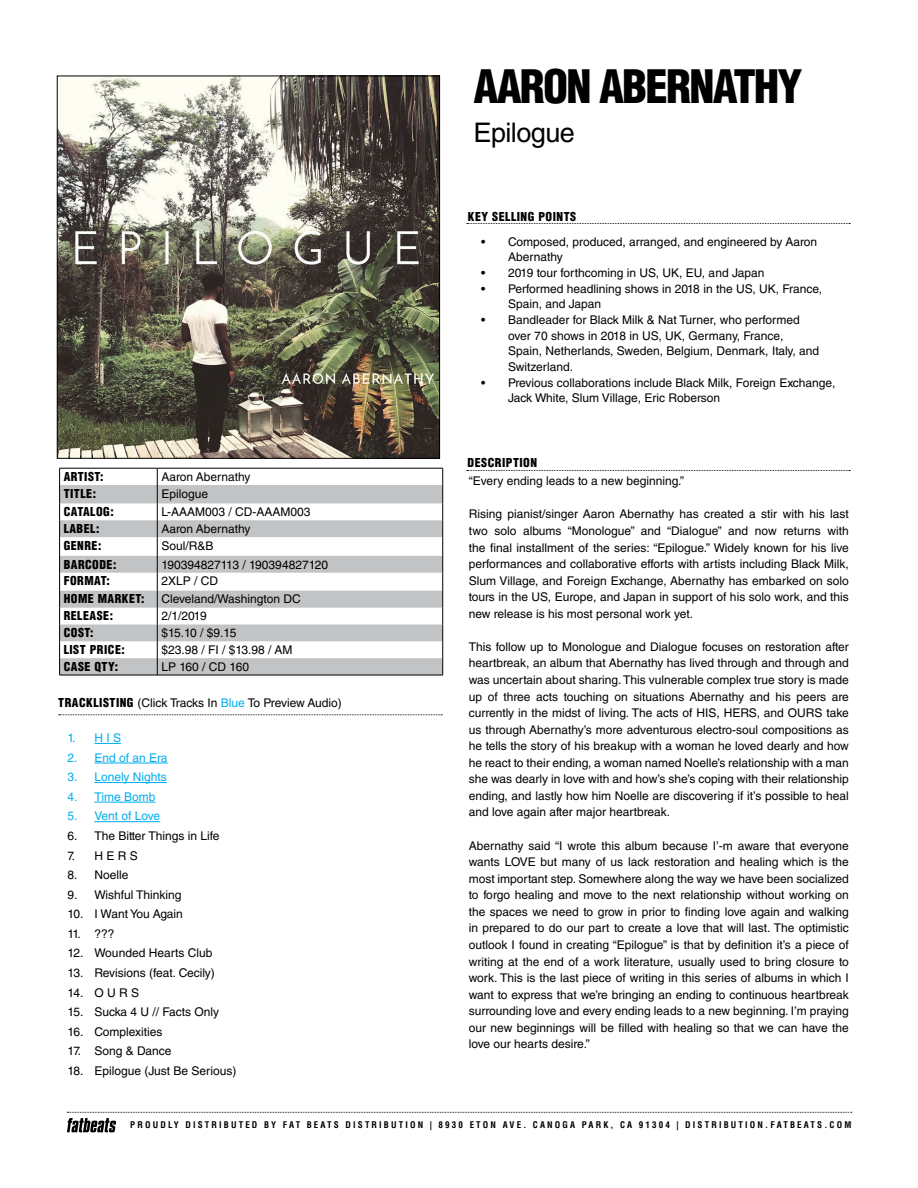
<style>
.page{position:relative;width:918px;height:1188px;background:#fff}
.page>*{position:absolute;margin:0;border:0;box-sizing:border-box;transform-origin:0 0}
.t1{font:900 condensed 45px "Helvetica LT Std";letter-spacing:-.04em;color:#000}
.t2{font:27px "Helvetica LT Std";letter-spacing:-.02em;color:#000}
.t3{font:12px/16.5px "Helvetica LT Std";color:#000}
.t4{font:900 condensed 12px "Helvetica LT Std";letter-spacing:.04em;color:#000}
.t5{font:12px "Helvetica LT Std";color:#00aeef}
.t6{font:700 condensed 9px "Helvetica LT Std";letter-spacing:.24em;color:#000}
.s1{font-weight:900;font-stretch:condensed}
.s2{color:#00aeef}
</style>
<div class="page">
<svg style="left:467px;top:223px;width:383px;height:1px"></svg>
<svg style="left:94px;top:743px;width:27px;height:1px"></svg>
<hr style="left:94px;top:763px;width:74px;height:1px;background:#00aeef">
<hr style="left:94px;top:782px;width:73px;height:1px;background:#00aeef">
<hr style="left:94px;top:802px;width:61px;height:1px;background:#00aeef">
<hr style="left:94px;top:821px;width:66px;height:1px;background:#00aeef">
<svg style="left:59px;top:714px;width:383px;height:1px"></svg>
<svg style="left:60px;top:485px;width:382px;height:190px;fill:#c1c3c5"></svg>
<hr style="left:59px;top:468px;width:98px;height:1px;background:#000">
<hr style="left:157px;top:468px;width:286px;height:1px;background:#000">
<svg style="left:59px;top:468px;width:1px;height:207px"></svg>
<svg style="left:442px;top:468px;width:1px;height:207px"></svg>
<hr style="left:59px;top:675px;width:98px;height:1px;background:#000">
<hr style="left:157px;top:675px;width:286px;height:1px;background:#000">
<svg style="left:157px;top:468px;width:1px;height:207px"></svg>
<img style="left:59px;top:78px;width:379px;height:379px">
<div style="left:57px;top:76px;width:383px;height:383px;border:1px solid #000"></div>
<svg style="left:67px;top:1112px;width:785px;height:20px"></svg>
<svg style="left:467px;top:470px;width:383px;height:1px"></svg>
<h1 class="t1" style="left:474px;top:58px;width:330px">AARON ABERNATHY</h1>
<h2 class="t2" style="left:474px;top:117px;width:103px">Epilogue</h2>
<p class="t4" style="left:468px;top:209px;width:110px">KEY SELLING POINTS</p>
<p class="t3" style="left:508px;top:233px;width:310px;line-height:15.8px;text-indent:-27px">• Composed, produced, arranged, and engineered by Aaron<br>Abernathy</p>
<p class="t3" style="left:481px;top:264px;width:285px">• 2019 tour forthcoming in US, UK, EU, and Japan</p>
<p class="t3" style="left:508px;top:280px;width:316px;line-height:15.8px;text-indent:-27px">• Performed headlining shows in 2018 in the US, UK, France,<br>Spain, and Japan</p>
<p class="t3" style="left:508px;top:312px;width:313px;line-height:15.8px;text-indent:-27px">• Bandleader for Black Milk &amp; Nat Turner, who performed over 70 shows in 2018 in US, UK, Germany, France, Spain, Netherlands, Sweden, Belgium, Denmark, Italy, and Switzerland.</p>
<p class="t3" style="left:508px;top:375px;width:329px;line-height:15.8px;text-indent:-27px">• Previous collaborations include Black Milk, Foreign Exchange,<br>Jack White, Slum Village, Eric Roberson</p>
<p class="t4" style="left:64px;top:469px;width:41px">ARTIST:</p>
<p class="t3" style="left:161px;top:468px;width:91px">Aaron Abernathy</p>
<p class="t4" style="left:64px;top:486px;width:34px">TITLE:</p>
<p class="t3" style="left:161px;top:485px;width:48px">Epilogue</p>
<p class="t4" style="left:64px;top:504px;width:52px">CATALOG:</p>
<p class="t3" style="left:161px;top:504px;width:151px">L-AAAM003 / CD-AAAM003</p>
<p class="t4" style="left:64px;top:521px;width:37px">LABEL:</p>
<p class="t3" style="left:161px;top:521px;width:91px">Aaron Abernathy</p>
<p class="t4" style="left:64px;top:538px;width:39px">GENRE:</p>
<p class="t3" style="left:161px;top:537px;width:54px">Soul/R&amp;B</p>
<p class="t4" style="left:64px;top:557px;width:54px">BARCODE:</p>
<p class="t3" style="left:161px;top:556px;width:168px">190394827113 / 190394827120</p>
<p class="t4" style="left:64px;top:573px;width:48px">FORMAT:</p>
<p class="t3" style="left:161px;top:573px;width:58px">2XLP / CD</p>
<p class="t4" style="left:64px;top:591px;width:82px">HOME MARKET:</p>
<p class="t3" style="left:161px;top:591px;width:141px">Cleveland/Washington DC</p>
<p class="t4" style="left:64px;top:608px;width:51px">RELEASE:</p>
<p class="t3" style="left:161px;top:608px;width:47px">2/1/2019</p>
<p class="t4" style="left:64px;top:625px;width:31px">COST:</p>
<p class="t3" style="left:161px;top:625px;width:77px">$15.10 / $9.15</p>
<p class="t4" style="left:64px;top:642px;width:63px">LIST PRICE:</p>
<p class="t3" style="left:161px;top:642px;width:133px">$23.98 / FI / $13.98 / AM</p>
<p class="t4" style="left:64px;top:659px;width:56px">CASE QTY:</p>
<p class="t3" style="left:161px;top:658px;width:89px">LP 160 / CD 160</p>
<p class="t3" style="left:58px;top:694px;width:285px"><span class="s1">TRACKLISTING</span> (Click Tracks In <span class="s2">Blue</span> To Preview Audio)</p>
<p class="t5" style="left:67px;top:731px;width:55px">1. H I S</p>
<p class="t5" style="left:67px;top:751px;width:102px">2. End of an Era</p>
<p class="t5" style="left:67px;top:770px;width:101px">3. Lonely Nights</p>
<p class="t5" style="left:67px;top:790px;width:90px">4. Time Bomb</p>
<p class="t5" style="left:67px;top:809px;width:94px">5. Vent of Love</p>
<p class="t3" style="left:67px;top:828px;width:154px">6. The Bitter Things in Life</p>
<p class="t3" style="left:67px;top:847px;width:72px">7. H E R S</p>
<p class="t3" style="left:67px;top:867px;width:63px">8. Noelle</p>
<p class="t3" style="left:67px;top:886px;width:116px">9. Wishful Thinking</p>
<p class="t3" style="left:67px;top:906px;width:117px">10. I Want You Again</p>
<p class="t3" style="left:67px;top:925px;width:49px">11. ???</p>
<p class="t3" style="left:67px;top:945px;width:147px">12. Wounded Hearts Club</p>
<p class="t3" style="left:67px;top:964px;width:149px">13. Revisions (feat. Cecily)</p>
<p class="t3" style="left:67px;top:984px;width:73px">14. O U R S</p>
<p class="t3" style="left:67px;top:1004px;width:153px">15. Sucka 4 U // Facts Only</p>
<p class="t3" style="left:67px;top:1023px;width:97px">16. Complexities</p>
<p class="t3" style="left:67px;top:1043px;width:106px">17. Song &amp; Dance</p>
<p class="t3" style="left:67px;top:1062px;width:170px">18. Epilogue (Just Be Serious)</p>
<p class="t4" style="left:468px;top:455px;width:71px">DESCRIPTION</p>
<p class="t3" style="left:469px;top:473px;width:217px">“Every ending leads to a new beginning.”</p>
<p class="t3" style="left:469px;top:506px;width:382px;text-align:justify">Rising pianist/singer Aaron Abernathy has created a stir with his last two solo albums “Monologue” and “Dialogue” and now returns with the final installment of the series: “Epilogue.” Widely known for his live performances and collaborative efforts with artists including Black Milk, Slum Village, and Foreign Exchange, Abernathy has embarked on solo tours in the US, Europe, and Japan in support of his solo work, and this new release is his most personal work yet.</p>
<p class="t3" style="left:469px;top:638px;width:382px;text-align:justify">This follow up to Monologue and Dialogue focuses on restoration after heartbreak, an album that Abernathy has lived through and through and was uncertain about sharing. This vulnerable complex true story is made up of three acts touching on situations Abernathy and his peers are currently in the midst of living. The acts of HIS, HERS, and OURS take us through Abernathy’s more adventurous electro-soul compositions as he tells the story of his breakup with a woman he loved dearly and how he react to their ending, a woman named Noelle’s relationship with a man she was dearly in love with and how’s she’s coping with their relationship ending, and lastly how him Noelle are discovering if it’s possible to heal and love again after major heartbreak.</p>
<p class="t3" style="left:469px;top:837px;width:382px;text-align:justify">Abernathy said “I wrote this album because I’-m aware that everyone wants LOVE but many of us lack restoration and healing which is the most important step. Somewhere along the way we have been socialized to forgo healing and move to the next relationship without working on the spaces we need to grow in prior to finding love again and walking in prepared to do our part to create a love that will last. The optimistic outlook I found in creating “Epilogue” is that by definition it’s a piece of writing at the end of a work literature, usually used to bring closure to work. This is the last piece of writing in this series of albums in which I want to express that we’re bringing an ending to continuous heartbreak surrounding love and every ending leads to a new beginning. I’m praying our new beginnings will be filled with healing so that we can have the love our hearts desire.”</p>
<p class="t6" style="left:130px;top:1120px;width:723px">PROUDLY DISTRIBUTED BY FAT BEATS DISTRIBUTION | 8930 ETON AVE. CANOGA PARK, CA 91304 | DISTRIBUTION.FATBEATS.COM</p>
</div>
